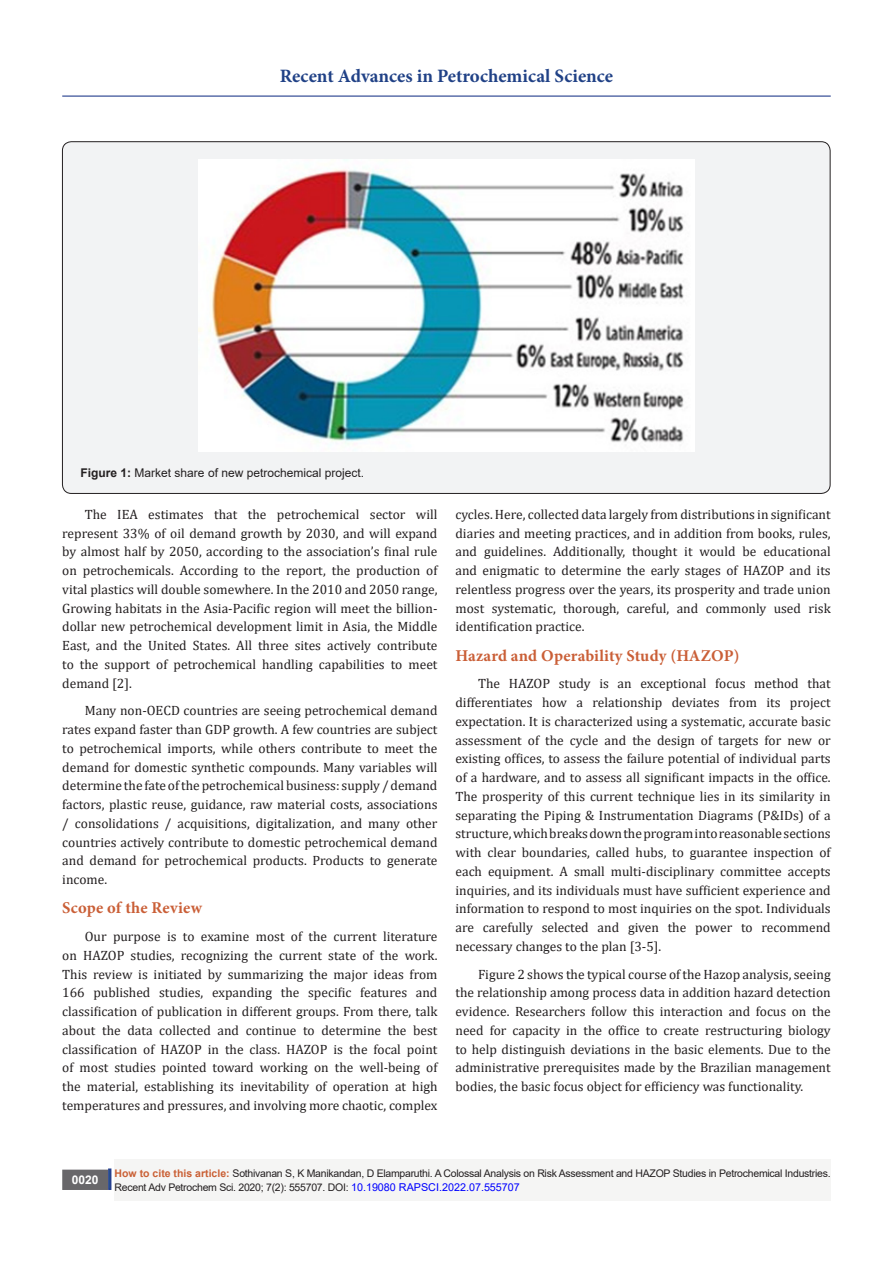
<style>
.page{position:relative;width:893px;height:1263px;background:#fff}
.page>*{position:absolute;margin:0;border:0;box-sizing:border-box;transform-origin:0 0}
.t1{font:700 18.9px "Minion Pro";color:#204186}
.No_Spacing{font:700 16.5px "Minion Pro";letter-spacing:.01em;color:#ca5f37}
.t2{font:13.5px/18.8px "Cambria";color:#231f20;text-align:justify}
.t3{font:12px "Arial";color:#231f20}
.t4{font:700 12px "Arial";color:#fff}
.t5{font:10.5px/14.7px "Arial";letter-spacing:-.025em;color:#231f20}
.s1{font-weight:700}
.s2{font-weight:700;color:#ca6035}
.s3{font-size:10.8px;color:#00f}
</style>
<div class="page">
<div style="left:115px;top:1160px;width:716px;height:41px;background:#f5f5f4"></div>
<div style="left:63px;top:1170px;width:44px;height:19px;background:#68676a"></div>
<div style="left:62px;top:1169px;width:46px;height:21px;border:2px solid #68676a"></div>
<hr style="left:62px;top:96px;width:769px;height:1px;background:#253f8e">
<div style="left:108px;top:1168px;width:3px;height:22px;background:#1c6d90;border:2px solid #253f8e"></div>
<div style="left:62px;top:142px;width:768px;height:351px;background:#f2f3f4;border-radius:9px"></div>
<img style="left:199px;top:160px;width:496px;height:291px">
<h1 class="t1" style="left:280px;top:63px;width:335px">Recent Advances in Petrochemical Science</h1>
<p class="t3" style="left:81px;top:465px;width:285px"><span class="s1">Figure 1:</span> Market share of new petrochemical project.</p>
<p class="t2" style="left:62px;top:505px;width:377px;text-indent:22px">The IEA estimates that the petrochemical sector will represent 33% of oil demand growth by 2030, and will expand by almost half by 2050, according to the association’s final rule on petrochemicals. According to the report, the production of vital plastics will double somewhere. In the 2010 and 2050 range, Growing habitats in the Asia-Pacific region will meet the billion&shy;dollar new petrochemical development limit in Asia, the Middle East, and the United States. All three sites actively contribute to the support of petrochemical handling capabilities to meet demand [2].</p>
<p class="t2" style="left:62px;top:701px;width:377px;text-indent:22px">Many non-OECD countries are seeing petrochemical demand rates expand faster than GDP growth. A few countries are subject to petrochemical imports, while others contribute to meet the demand for domestic synthetic compounds. Many variables will determine the fate of the petrochemical business: supply / demand factors, plastic reuse, guidance, raw material costs, associations / consolidations / acquisitions, digitalization, and many other countries actively contribute to domestic petrochemical demand and demand for petrochemical products. Products to generate income.</p>
<p class="No_Spacing" style="left:62px;top:896px;width:141px">Scope of the Review</p>
<p class="t2" style="left:62px;top:927px;width:377px;text-indent:22px">Our purpose is to examine most of the current literature on HAZOP studies, recognizing the current state of the work.<br>This review is initiated by summarizing the major ideas from 166 published studies, expanding the specific features and classification of publication in different groups. From there, talk about the data collected and continue to determine the best classification of HAZOP in the class. HAZOP is the focal point of most studies pointed toward working on the well-being of the material, establishing its inevitability of operation at high temperatures and pressures, and involving more chaotic, complex</p>
<p class="t2" style="left:455px;top:505px;width:377px">cycles. Here, collected data largely from distributions in significant diaries and meeting practices, and in addition from books, rules, and guidelines. Additionally, thought it would be educational and enigmatic to determine the early stages of HAZOP and its relentless progress over the years, its prosperity and trade union most systematic, thorough, careful, and commonly used risk identification practice.</p>
<p class="No_Spacing" style="left:455px;top:644px;width:286px">Hazard and Operability Study (HAZOP)</p>
<p class="t2" style="left:455px;top:674px;width:377px;text-indent:22px">The HAZOP study is an exceptional focus method that differentiates how a relationship deviates from its project expectation. It is characterized using a systematic, accurate basic assessment of the cycle and the design of targets for new or existing offices, to assess the failure potential of individual parts of a hardware, and to assess all significant impacts in the office.<br>The prosperity of this current technique lies in its similarity in separating the Piping &amp; Instrumentation Diagrams (P&amp;IDs) of a structure, which breaks down the program into reasonable sections with clear boundaries, called hubs, to guarantee inspection of each equipment. A small multi-disciplinary committee accepts inquiries, and its individuals must have sufficient experience and information to respond to most inquiries on the spot. Individuals are carefully selected and given the power to recommend necessary changes to the plan [3-5].</p>
<p class="t2" style="left:455px;top:965px;width:377px;text-indent:22px">Figure 2 shows the typical course of the Hazop analysis, seeing the relationship among process data in addition hazard detection evidence. Researchers follow this interaction and focus on the need for capacity in the office to create restructuring biology to help distinguish deviations in the basic elements. Due to the administrative prerequisites made by the Brazilian management bodies, the basic focus object for efficiency was functionality.</p>
<p class="t4" style="left:72px;top:1171px;width:28px">0020</p>
<p class="t5" style="left:115px;top:1165px;width:718px"><span class="s2">How to cite this article:</span> Sothivanan S, K Manikandan, D Elamparuthi. A Colossal Analysis on Risk Assessment and HAZOP Studies in Petrochemical Industries.<br>Recent Adv Petrochem Sci. 2020; 7(2): 555707. DOI: <span class="s3">10.19080 RAPSCI.2022.07.555707</span></p>
</div>
